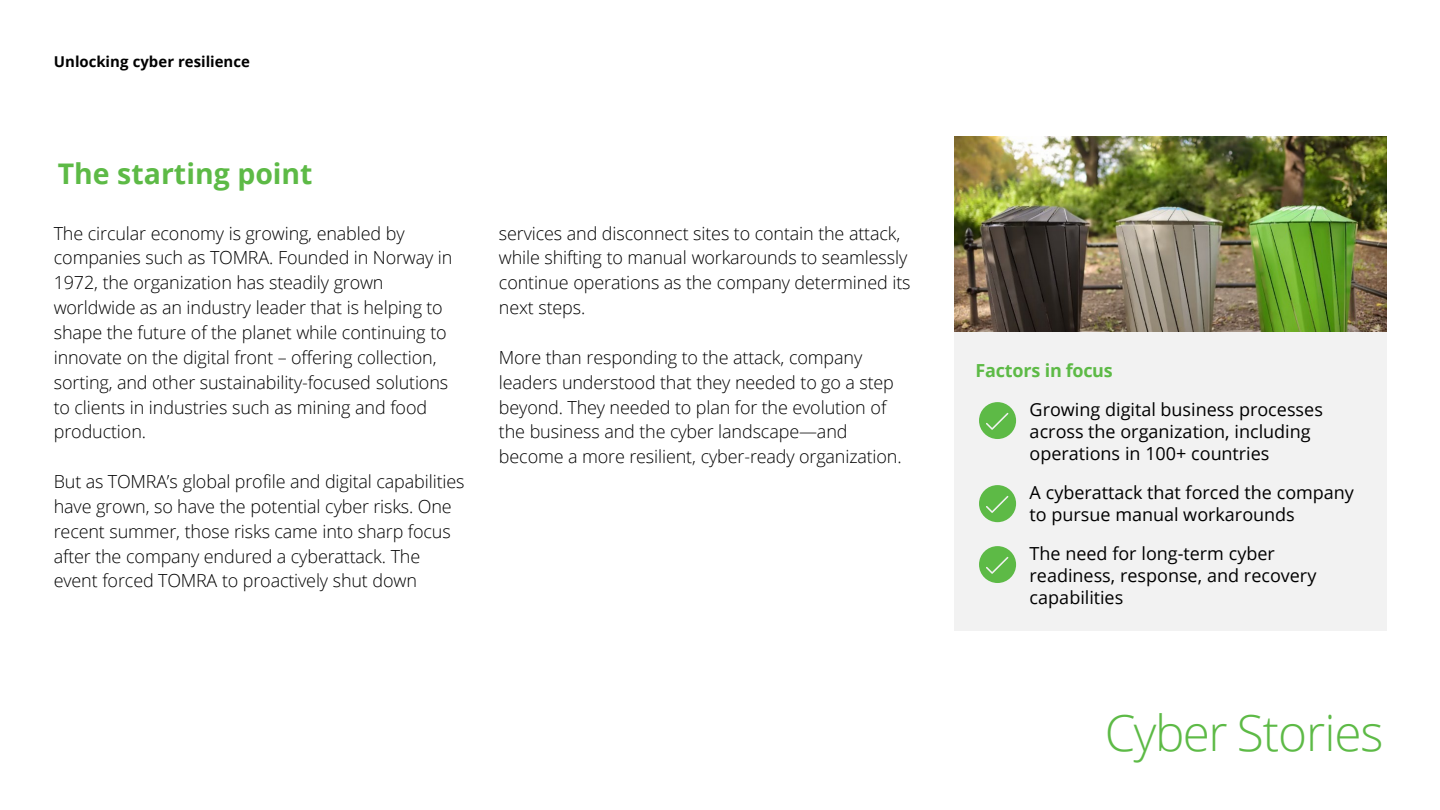
<style>
.page{position:relative;width:1440px;height:810px;background:#fff}
.page>*{position:absolute;margin:0;border:0;box-sizing:border-box;transform-origin:0 0}
.t1{font:300 49.5px "Open Sans";letter-spacing:-.02em;color:#5dba46}
.t2{font:700 28.5px "Open Sans";color:#5dba46}
.t3{font:300 18px/24.9px "Open Sans";letter-spacing:-.01em;color:#000}
.t4{font:18px/21.6px "Open Sans";letter-spacing:-.005em;color:#000}
.t5{font:700 18px "Open Sans";letter-spacing:-.015em;color:#5dba46}
.t6{font:700 15px "Open Sans";color:#000}
</style>
<div class="page">
<img style="left:954px;top:137px;width:432px;height:195px">
<div style="left:954px;top:332px;width:432px;height:299px;background:#f2f2f2"></div>
<svg style="left:979px;top:546px;width:37px;height:37px"></svg>
<svg style="left:979px;top:485px;width:37px;height:37px"></svg>
<svg style="left:979px;top:402px;width:37px;height:37px"></svg>
<p class="t6" style="left:54px;top:51px;width:198px">Unlocking cyber resilience</p>
<p class="t2" style="left:58px;top:154px;width:256px">The starting point</p>
<p class="t3" style="left:54px;top:220px;width:400px">The circular economy is growing, enabled by companies such as TOMRA. Founded in Norway in 1972, the organization has steadily grown worldwide as an industry leader that is helping to shape the future of the planet while continuing to innovate on the digital front – offering collection, sorting, and other sustainability-focused solutions to clients in industries such as mining and food production.</p>
<p class="t3" style="left:54px;top:469px;width:412px">But as TOMRA’s global profile and digital capabilities have grown, so have the potential cyber risks. One recent summer, those risks came into sharp focus after the company endured a cyberattack. The event forced TOMRA to proactively shut down</p>
<p class="t3" style="left:499px;top:220px;width:413px">services and disconnect sites to contain the attack, while shifting to manual workarounds to seamlessly continue operations as the company determined its next steps.</p>
<p class="t3" style="left:499px;top:344px;width:404px">More than responding to the attack, company leaders understood that they needed to go a step beyond. They needed to plan for the evolution of the business and the cyber landscape—and become a more resilient, cyber-ready organization.</p>
<p class="t5" style="left:976px;top:358px;width:139px">Factors in focus</p>
<p class="t4" style="left:1030px;top:399px;width:295px">Growing digital business processes across the organization, including operations in 100+ countries</p>
<p class="t4" style="left:1030px;top:481px;width:326px">A cyberattack that forced the company to pursue manual workarounds</p>
<p class="t4" style="left:1030px;top:543px;width:288px">The need for long-term cyber readiness, response, and recovery capabilities</p>
<p class="t1" style="left:1105px;top:699px;width:280px">Cyber Stories</p>
</div>
